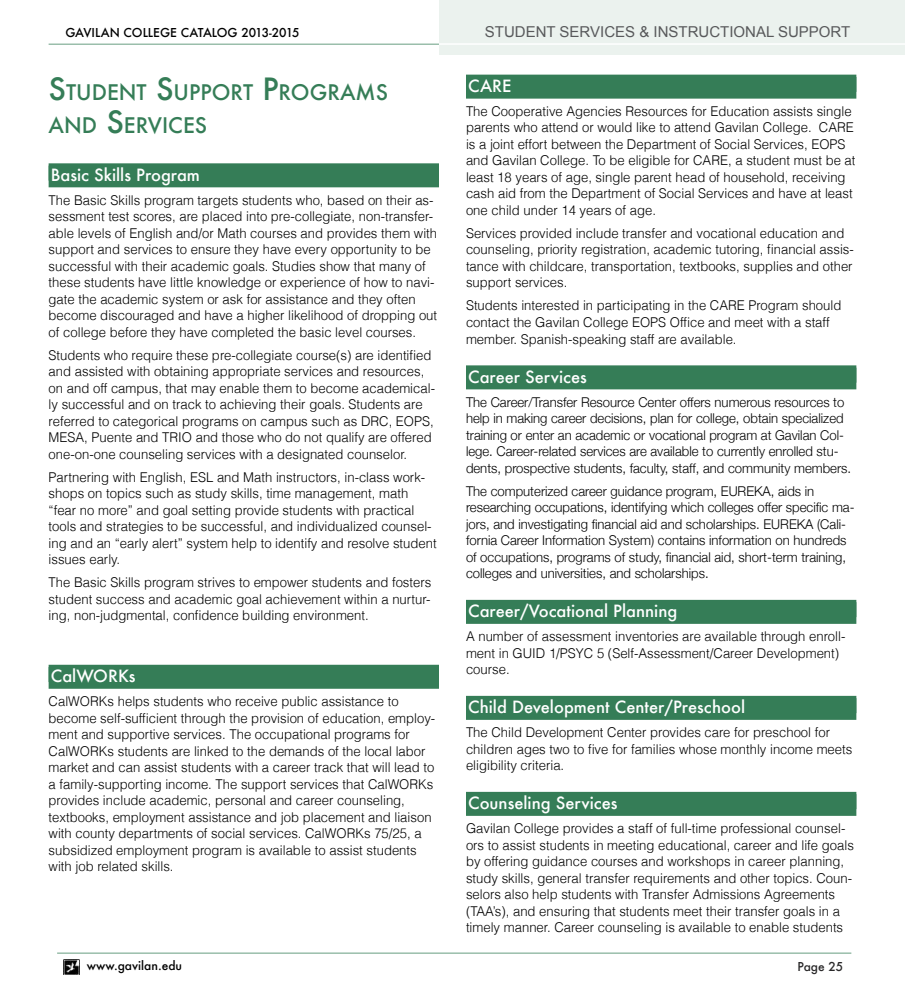
<style>
.page{position:relative;width:905px;height:999px;background:#fff}
.page>*{position:absolute;margin:0;border:0;box-sizing:border-box;transform-origin:0 0}
.t1{font:500 21px/33px "Futura";color:#357d57}
.t2{font:500 16.5px "Futura";color:#fff}
.t3{font:15px "Arial";color:#58595b}
.t4{font:300 13.5px/16.5px "Helvetica";color:#000}
.t5{font:300 13.5px/16.5px "Helvetica Neue";color:#000}
.t6{font:500 12px "Futura";color:#000}
.t7{font:500 12px "Futura";color:#292829}
.s1{font-size:30px}
</style>
<div class="page">
<hr style="left:49px;top:44px;width:807px;height:1px;background:#9abeab">
<hr style="left:57px;top:952px;width:794px;height:2px;background:#9abeab">
<img style="left:64px;top:959px;width:15px;height:16px">
<div style="left:439px;top:0;width:465px;height:55px;background:#ebf2ee"></div>
<hr style="left:439px;top:43px;width:465px;height:2px;background:#fff">
<div style="left:49px;top:163px;width:390px;height:24px;background:#357d57"></div>
<div style="left:49px;top:665px;width:390px;height:24px;background:#357d57"></div>
<div style="left:466px;top:75px;width:390px;height:24px;background:#357d57"></div>
<div style="left:466px;top:365px;width:390px;height:24px;background:#357d57"></div>
<div style="left:466px;top:600px;width:390px;height:24px;background:#357d57"></div>
<div style="left:466px;top:696px;width:390px;height:24px;background:#357d57"></div>
<div style="left:466px;top:792px;width:390px;height:24px;background:#357d57"></div>
<p class="t6" style="left:65px;top:24px;width:236px">GAVILAN COLLEGE CATALOG 2013-2015</p>
<p class="t3" style="left:485px;top:21px;width:367px">STUDENT SERVICES &amp; I NSTRUCTIONAL SUPPORT</p>
<h1 class="t1" style="left:49px;top:76px;width:339px"><span class="s1">S</span>TUDENT <span class="s1">S</span>UPPORT <span class="s1">P</span>ROGRAMS<br>AND <span class="s1">S</span>ERVICES</h1>
<p class="t2" style="left:468px;top:74px;width:45px">CARE</p>
<p class="t4" style="left:466px;top:103px;width:391px">The Cooperative Agencies Resources for Education assists single parents who attend or would like to attend Gavilan College. CARE is a joint effort between the Department of Social Services, EOPS and Gavilan College. To be eligible for CARE, a student must be at least 18 years of age, single parent head of household, receiving cash aid from the Department of Social Services and have at least one child under 14 years of age.</p>
<p class="t4" style="left:466px;top:225px;width:389px">Services provided include transfer and vocational education and counseling, priority registration, academic tutoring, financial assis&shy;tance with childcare, transportation, textbooks, supplies and other support services.</p>
<p class="t4" style="left:466px;top:297px;width:377px">Students interested in participating in the CARE Program should contact the Gavilan College EOPS Office and meet with a staff member. Spanish-speaking staff are available.</p>
<p class="t2" style="left:468px;top:365px;width:120px">Career Services</p>
<p class="t5" style="left:466px;top:393px;width:386px">The Career/Transfer Resource Center offers numerous resources to help in making career decisions, plan for college, obtain specialized training or enter an academic or vocational program at Gavilan Col&shy;lege. Career-related services are available to currently enrolled stu&shy;dents, prospective students, faculty, staff, and community members.</p>
<p class="t5" style="left:466px;top:482px;width:390px">The computerized career guidance program, EUREKA, aids in researching occupations, identifying which colleges offer specific ma&shy;jors, and investigating financial aid and scholarships. EUREKA (Cali&shy;fornia Career Information System) contains information on hundreds of occupations, programs of study, financial aid, short-term training, colleges and universities, and scholarships.</p>
<p class="t2" style="left:468px;top:600px;width:211px">Career/Vocational Planning</p>
<p class="t4" style="left:466px;top:628px;width:381px">A number of assessment inventories are available through enroll&shy;ment in GUID 1/PSYC 5 (Self-Assessment/Career Development) course.</p>
<p class="t2" style="left:468px;top:696px;width:278px">Child Development Center/Preschool</p>
<p class="t4" style="left:466px;top:724px;width:388px">The Child Development Center provides care for preschool for children ages two to five for families whose monthly income meets eligibility criteria.</p>
<p class="t2" style="left:468px;top:792px;width:151px">Counseling Services</p>
<p class="t4" style="left:466px;top:820px;width:389px">Gavilan College provides a staff of full-time professional counsel&shy;ors to assist students in meeting educational, career and life goals by offering guidance courses and workshops in career planning, study skills, general transfer requirements and other topics. Coun&shy;selors also help students with Transfer Admissions Agreements (TAA’s), and ensuring that students meet their transfer goals in a timely manner. Career counseling is available to enable students</p>
<p class="t2" style="left:51px;top:163px;width:151px">Basic Skills Program</p>
<p class="t4" style="left:49px;top:192px;width:390px">The Basic Skills program targets students who, based on their as&shy;sessment test scores, are placed into pre-collegiate, non-transfer&shy;able levels of English and/or Math courses and provides them with support and services to ensure they have every opportunity to be successful with their academic goals. Studies show that many of these students have little knowledge or experience of how to navi&shy;gate the academic system or ask for assistance and they often become discouraged and have a higher likelihood of dropping out of college before they have completed the basic level courses.</p>
<p class="t4" style="left:49px;top:346px;width:388px">Students who require these pre-collegiate course(s) are identified and assisted with obtaining appropriate services and resources, on and off campus, that may enable them to become academical&shy;ly successful and on track to achieving their goals. Students are referred to categorical programs on campus such as DRC, EOPS, MESA, Puente and TRIO and those who do not qualify are offered one-on-one counseling services with a designated counselor.</p>
<p class="t4" style="left:49px;top:468px;width:389px">Partnering with English, ESL and Math instructors, in-class work&shy;shops on topics such as study skills, time management, math “fear no more” and goal setting provide students with practical tools and strategies to be successful, and individualized counsel&shy;ing and an “early alert” system help to identify and resolve student issues early.</p>
<p class="t4" style="left:49px;top:574px;width:384px;text-align:justify">The Basic Skills program strives to empower students and fosters student success and academic goal achievement within a nurtur&shy;ing, non-judgmental, confidence building environment.</p>
<p class="t2" style="left:51px;top:665px;width:86px">CalWORKs</p>
<p class="t4" style="left:49px;top:693px;width:388px">CalWORKs helps students who receive public assistance to become self-sufficient through the provision of education, employ&shy;ment and supportive services. The occupational programs for CalWORKs students are linked to the demands of the local labor market and can assist students with a career track that will lead to a family-supporting income. The support services that CalWORKs provides include academic, personal and career counseling, textbooks, employment assistance and job placement and liaison with county departments of social services. CalWORKs 75/25, a subsidized employment program is available to assist students with job related skills.</p>
<p class="t6" style="left:87px;top:957px;width:97px">www.gavilan.edu</p>
<p class="t7" style="left:797px;top:958px;width:47px">Page 25</p>
</div>
